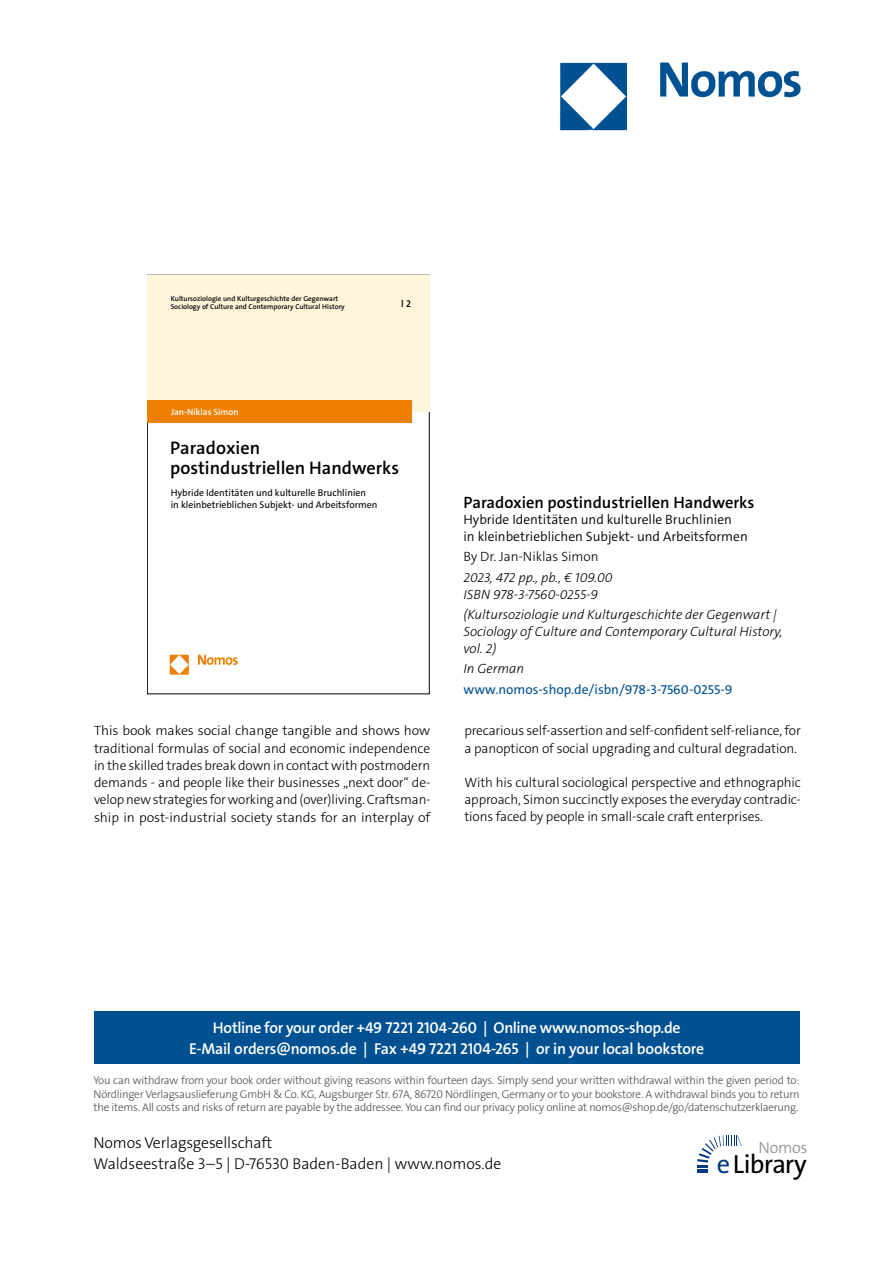
<style>
.page{position:relative;width:893px;height:1263px;background:#fff}
.page>*{position:absolute;margin:0;border:0;box-sizing:border-box;transform-origin:0 0}
.t1{font:26.4px "The Sans Os F";letter-spacing:-.03em;color:#000}
.t2{font:600 18.3px/19.5px "The Sans C5";color:#000}
._001_Buchtitel{font:600 16.5px "The Sans C5";color:#000}
.t3{font:300 16.2px "The Sans Os F";letter-spacing:-.02em;color:#87888a}
.t4{font:600 15.75px/21px "The Sans Os F";letter-spacing:-.02em;color:#fff;text-align:center}
.t5{font:300 15.75px/21px "The Sans Os F";color:#000}
._005_FließtextENGLIS{font:300 13.5px/17.2px "The Sans C5";letter-spacing:-.01em;color:#000;text-align:justify}
._004_Bibilo{font:italic 300 13.5px/16.5px "The Sans C5";color:#000}
._002_Untertitel{font:300 13.5px/16.5px "The Sans C5";color:#000}
.www_link{font:13.5px "The Sans C5";color:#005192}
._003_Autor{font:300 13.5px "The Sans C5";color:#000}
.t6{font:300 11.25px/13.5px "The Sans Os F";letter-spacing:-.02em;color:#4b4b4d;text-align:justify}
.t7{font:9.75px/11.7px "The Sans C5";color:#000}
.t8{font:600 9.75px "The Sans C5";color:#000}
.t9{font:600 9.15px "The Sans C5";color:#fff}
.t10{font:600 7.2px/8.6px "The Sans C5";color:#000}
.s1{color:#003882}
</style>
<div class="page">
<div style="left:94px;top:1011px;width:705px;height:52px;background:#005192"></div>
<svg style="left:697px;top:1135px;width:45px;height:38px"></svg>
<img style="left:559px;top:62px;width:242px;height:69px">
<div style="left:147px;top:275px;width:283px;height:137px;background:#fff5db"></div>
<div style="left:147px;top:400px;width:264px;height:23px;background:#ee7f00"></div>
<img style="left:170px;top:655px;width:67px;height:19px">
<p class="t10" style="left:171px;top:294px;width:175px">Kultursoziologie und Kulturgeschichte der Gegenwart<br>Sociology of Culture and Contemporary Cultural History</p>
<p class="t8" style="left:401px;top:297px;width:11px">l2</p>
<p class="t9" style="left:171px;top:406px;width:69px">Jan-Niklas Simon</p>
<h2 class="t2" style="left:170px;top:438px;width:230px">Paradoxien postindustriellen Handwerks</h2>
<p class="t7" style="left:171px;top:487px;width:208px">Hybride Identitäten und kulturelle Bruchlinien<br>in kleinbetrieblichen Subjekt- und Arbeitsformen</p>
<p class="_001_Buchtitel" style="left:463px;top:491px;width:292px">Paradoxien postindustriellen Handwerks</p>
<p class="_002_Untertitel" style="left:463px;top:511px;width:286px">Hybride Identitäten und kulturelle Bruchlinien<br>in kleinbetrieblichen Subjekt- und Arbeitsformen</p>
<p class="_003_Autor" style="left:463px;top:548px;width:137px">By Dr. Jan-Niklas Simon</p>
<p class="_004_Bibilo" style="left:463px;top:569px;width:151px">2023, 472 pp., pb., € 109.00<br>ISBN 978-3-7560-0255-9</p>
<p class="_004_Bibilo" style="left:463px;top:607px;width:320px">(Kultursoziologie und Kulturgeschichte der Gegenwart |<br>Sociology of Culture and Contemporary Cultural History, vol. 2)</p>
<p class="_004_Bibilo" style="left:463px;top:660px;width:62px">In German</p>
<p class="www_link" style="left:463px;top:681px;width:271px">www.nomos-shop.de/isbn/978-3-7560-0255-9</p>
<p class="_005_FließtextENGLIS" style="left:94px;top:722px;width:338px">This book makes social change tangible and shows how traditional formulas of social and economic independence in the skilled trades break down in contact with postmodern demands - and people like their businesses „next door“ de&shy;velop new strategies for working and (over)living. Craftsman&shy;ship in post-industrial society stands for an interplay of</p>
<p class="_005_FließtextENGLIS" style="left:464px;top:722px;width:338px">precarious self-assertion and self-confident self-reliance, for a panopticon of social upgrading and cultural degradation.</p>
<p class="_005_FließtextENGLIS" style="left:464px;top:774px;width:338px">With his cultural sociological perspective and ethnographic approach, Simon succinctly exposes the everyday contradic&shy;tions faced by people in small-scale craft enterprises.</p>
<p class="t4" style="left:189px;top:1017px;width:517px">Hotline for your order +49 7221 2104-260 | Online www.nomos-shop.de<br>E-Mail orders@nomos.de | Fax +49 7221 2104-265 | or in your local bookstore</p>
<p class="t6" style="left:94px;top:1074px;width:708px">You can withdraw from your book order without giving reasons within fourteen days. Simply send your written withdrawal within the given period to:<br>Nördlinger Verlagsauslieferung GmbH &amp; Co. KG, Augsburger Str. 67A, 86720 Nördlingen, Germany or to your bookstore. A withdrawal binds you to return the items. All costs and risks of return are payable by the addressee. You can find our privacy policy online at nomos@shop.de/go/datenschutzerklaerung.</p>
<p class="t5" style="left:94px;top:1133px;width:409px">Nomos Verlagsgesellschaft<br>Waldseestraße 3–5 | D-76530 Baden-Baden | www.nomos.de</p>
<p class="t3" style="left:758px;top:1137px;width:51px">Nomos</p>
<h1 class="t1" style="left:717px;top:1147px;width:91px"><span class="s1">e</span>Library</h1>
</div>
